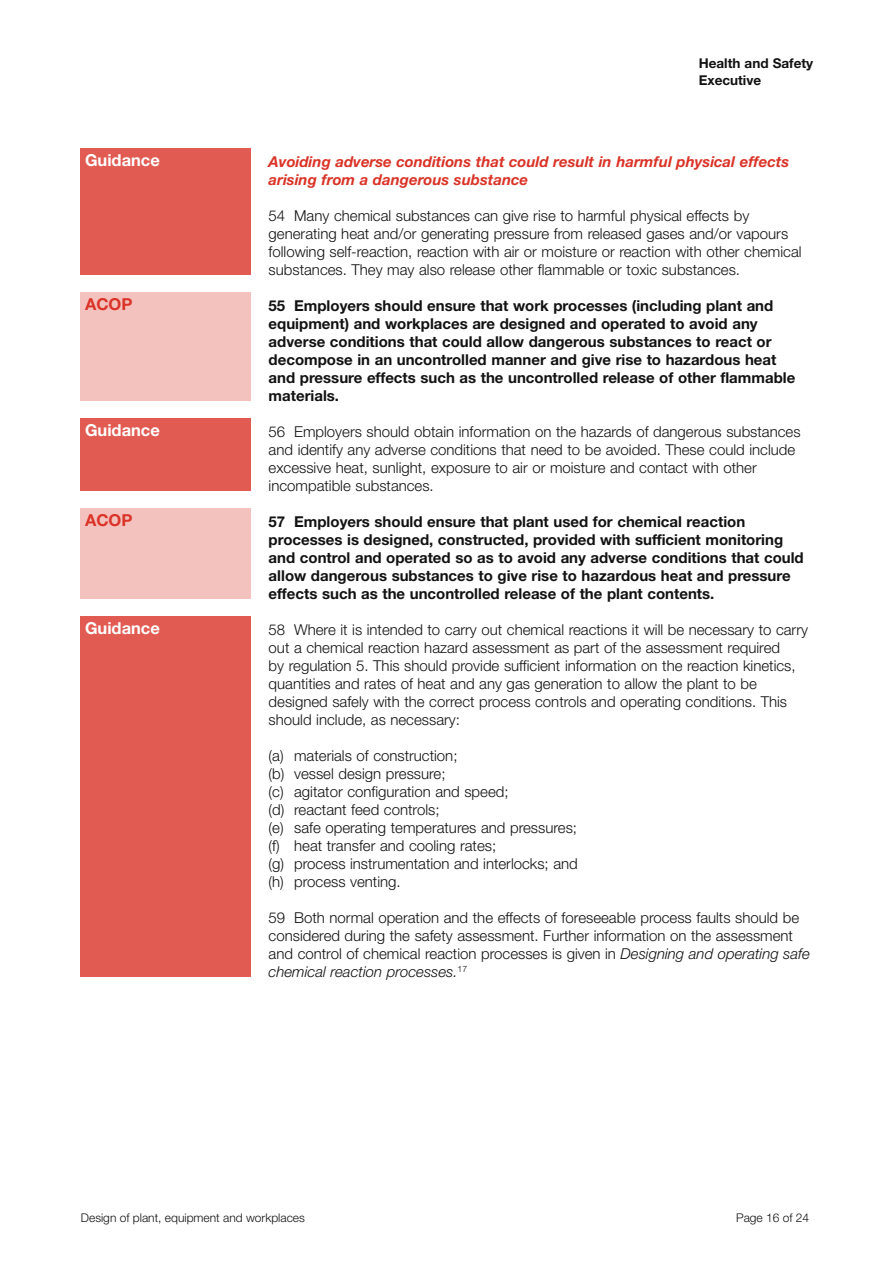
<style>
.page{position:relative;width:893px;height:1263px;background:#fff}
.page>*{position:absolute;margin:0;border:0;box-sizing:border-box;transform-origin:0 0}
.t1{font:700 16.5px "Helvetica Neue";color:#fff}
.t2{font:700 16.5px "Helvetica Neue";color:#da3327}
.Body_text{font:300 15px/18px "Helvetica Neue";color:#121212}
.Body_text-2{font:700 15px/18px "Helvetica Neue";color:#121212}
.t3{font:italic 700 15px/18px "Helvetica Neue";color:#da3327}
.Body_text-3{font:700 13.5px/16.5px "Helvetica Neue";color:#121212}
.Running_head_page_nu{font:300 12px "Helvetica Neue";color:#121212}
.s1{font-style:italic}
</style>
<div class="page">
<div style="left:81px;top:149px;width:170px;height:126px;background:#e15b52"></div>
<div style="left:81px;top:293px;width:170px;height:108px;background:#f4c2be"></div>
<div style="left:81px;top:419px;width:170px;height:72px;background:#e15b52"></div>
<div style="left:81px;top:509px;width:170px;height:90px;background:#f4c2be"></div>
<div style="left:81px;top:617px;width:170px;height:360px;background:#e15b52"></div>
<p class="t1" style="left:85px;top:150px;width:76px">Guidance</p>
<p class="t2" style="left:85px;top:294px;width:49px">ACOP</p>
<p class="t1" style="left:85px;top:420px;width:76px">Guidance</p>
<p class="t2" style="left:85px;top:510px;width:49px">ACOP</p>
<p class="t1" style="left:85px;top:618px;width:76px">Guidance</p>
<p class="Body_text-3" style="left:699px;top:55px;width:116px">Health and Safety<br>Executive</p>
<h3 class="t3" style="left:269px;top:152px;width:522px">Avoiding adverse conditions that could result in harmful physical effects arising from a dangerous substance</h3>
<p class="Body_text" style="left:269px;top:206px;width:534px">54 Many chemical substances can give rise to harmful physical effects by generating heat and/or generating pressure from released gases and/or vapours following self-reaction, reaction with air or moisture or reaction with other chemical substances. They may also release other flammable or toxic substances.</p>
<p class="Body_text-2" style="left:269px;top:296px;width:528px">55 Employers should ensure that work processes (including plant and equipment) and workplaces are designed and operated to avoid any adverse conditions that could allow dangerous substances to react or decompose in an uncontrolled manner and give rise to hazardous heat and pressure effects such as the uncontrolled release of other flammable materials.</p>
<p class="Body_text" style="left:269px;top:422px;width:533px">56 Employers should obtain information on the hazards of dangerous substances and identify any adverse conditions that need to be avoided. These could include excessive heat, sunlight, exposure to air or moisture and contact with other incompatible substances.</p>
<p class="Body_text-2" style="left:269px;top:512px;width:537px">57 Employers should ensure that plant used for chemical reaction processes is designed, constructed, provided with sufficient monitoring and control and operated so as to avoid any adverse conditions that could allow dangerous substances to give rise to hazardous heat and pressure effects such as the uncontrolled release of the plant contents.</p>
<p class="Body_text" style="left:269px;top:620px;width:541px">58 Where it is intended to carry out chemical reactions it will be necessary to carry out a chemical reaction hazard assessment as part of the assessment required<br>by regulation 5. This should provide sufficient information on the reaction kinetics, quantities and rates of heat and any gas generation to allow the plant to be designed safely with the correct process controls and operating conditions. This should include, as necessary:</p>
<p class="Body_text" style="left:269px;top:746px;width:190px">(a) materials of construction;</p>
<p class="Body_text" style="left:269px;top:764px;width:178px">(b) vessel design pressure;</p>
<p class="Body_text" style="left:269px;top:782px;width:241px">(c) agitator configuration and speed;</p>
<p class="Body_text" style="left:269px;top:800px;width:172px">(d) reactant feed controls;</p>
<p class="Body_text" style="left:269px;top:818px;width:310px">(e) safe operating temperatures and pressures;</p>
<p class="Body_text" style="left:269px;top:836px;width:229px">(f) heat transfer and cooling rates;</p>
<p class="Body_text" style="left:269px;top:854px;width:311px">(g) process instrumentation and interlocks; and</p>
<p class="Body_text" style="left:269px;top:872px;width:134px">(h) process venting.</p>
<p class="Body_text" style="left:269px;top:908px;width:543px">59 Both normal operation and the effects of foreseeable process faults should be considered during the safety assessment. Further information on the assessment and control of chemical reaction processes is given in <span class="s1">Designing and operating safe chemical reaction processes.</span><sup>17</sup></p>
<p class="Running_head_page_nu" style="left:81px;top:1211px;width:226px">Design of plant, equipment and workplaces</p>
<p class="Running_head_page_nu" style="left:736px;top:1211px;width:75px">Page 16 of 24</p>
</div>
